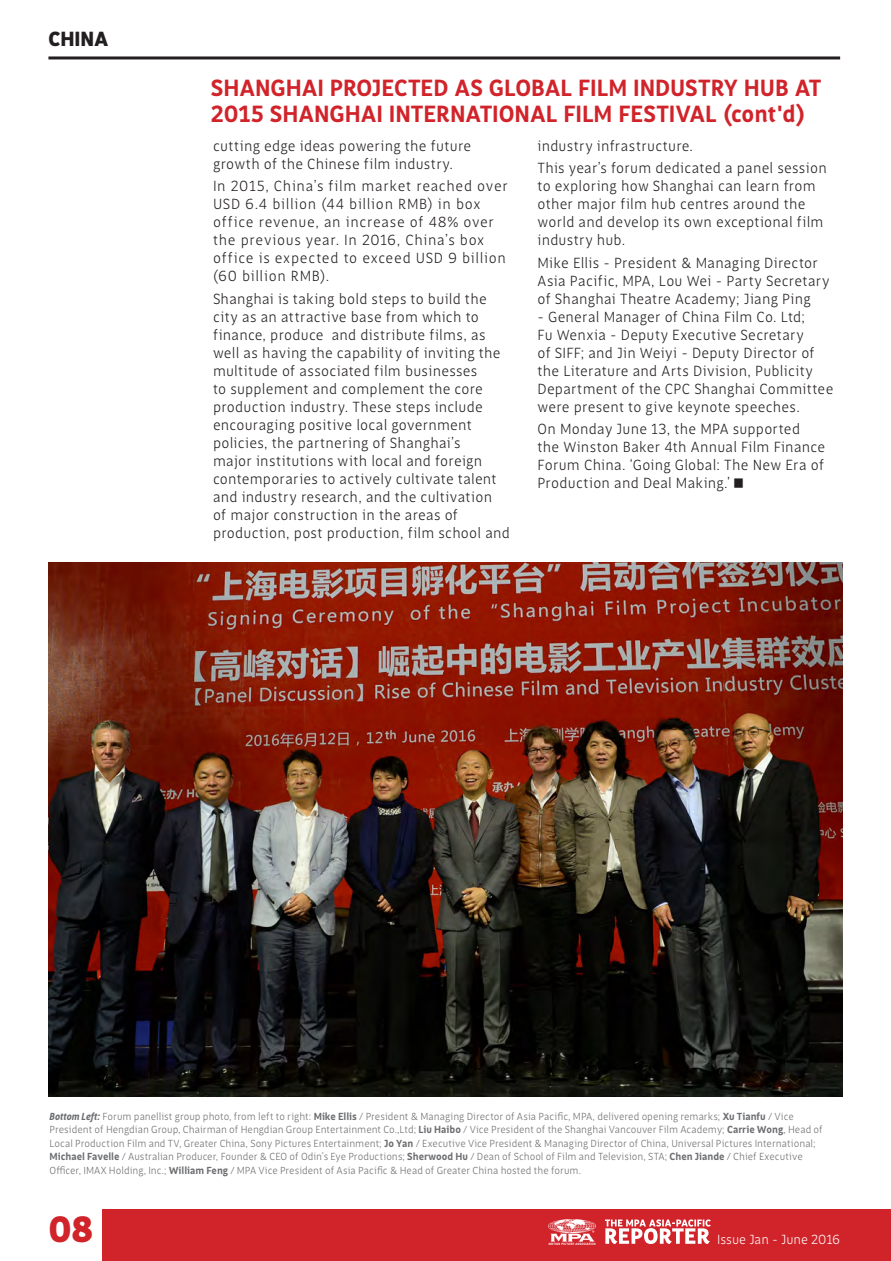
<style>
.page{position:relative;width:891px;height:1261px;background:#fff}
.page>*{position:absolute;margin:0;border:0;box-sizing:border-box;transform-origin:0 0}
.t1{font:900 37.5px "Saya FY";color:#d1232a}
.t2{font:700 24px/25.5px "Saya FY";letter-spacing:-.005em;color:#d1232a}
.t3{font:900 21px "Saya FY";color:#231f20}
.t4{font:300 15px/18px "Saya FY";letter-spacing:.015em;color:#231f20}
.t5{font:300 15px/18px "Saya FY";letter-spacing:.045em;color:#231f20}
.t6{font:300 13.5px "Saya FY";letter-spacing:-.005em;color:#fff}
.t7{font:300 10.5px/13.5px "Saya FY";color:#6c6d70}
.s1{font-weight:700;font-style:italic}
.s2{font-weight:700}
</style>
<div class="page">
<img style="left:48px;top:562px;width:794px;height:535px">
<hr style="left:48px;top:56px;width:791px;height:3px;background:#231f20">
<div style="left:102px;top:1209px;width:788px;height:52px;background:#d1232a"></div>
<img style="left:548px;top:1220px;width:47px;height:24px">
<svg style="left:605px;top:1219px;width:105px;height:25px"></svg>
<p class="t3" style="left:48px;top:26px;width:62px">CHINA</p>
<p class="t2" style="left:211px;top:75px;width:612px">SHANGHAI PROJECTED AS GLOBAL FILM INDUSTRY HUB AT<br>2015 SHANGHAI INTERNATIONAL FILM FESTIVAL (cont'd)</p>
<p class="t4" style="left:213px;top:137px;width:260px">cutting edge ideas powering the future growth of the Chinese film industry.</p>
<p class="t5" style="left:213px;top:177px;width:296px">In 2015, China’s film market reached over USD 6.4 billion (44 billion RMB) in box office revenue, an increase of 48% over the previous year. In 2016, China’s box office is expected to exceed USD 9 billion (60 billion RMB).</p>
<p class="t4" style="left:213px;top:289px;width:298px">Shanghai is taking bold steps to build the city as an attractive base from which to finance, produce and distribute films, as well as having the capability of inviting the multitude of associated film businesses<br>to supplement and complement the core production industry. These steps include encouraging positive local government policies, the partnering of Shanghai’s<br>major institutions with local and foreign contemporaries to actively cultivate talent and industry research, and the cultivation<br>of major construction in the areas of production, post production, film school and</p>
<p class="t4" style="left:537px;top:137px;width:157px">industry infrastructure.</p>
<p class="t4" style="left:537px;top:159px;width:291px">This year’s forum dedicated a panel session to exploring how Shanghai can learn from other major film hub centres around the world and develop its own exceptional film industry hub.</p>
<p class="t4" style="left:537px;top:253px;width:293px">Mike Ellis - President &amp; Managing Director<br>Asia Pacific, MPA, Lou Wei - Party Secretary of Shanghai Theatre Academy; Jiang Ping</p>
<p class="t4" style="left:537px;top:307px;width:297px">- General Manager of China Film Co. Ltd;<br>Fu Wenxia - Deputy Executive Secretary<br>of SIFF; and Jin Weiyi - Deputy Director of the Literature and Arts Division, Publicity Department of the CPC Shanghai Committee were present to give keynote speeches.</p>
<p class="t4" style="left:537px;top:420px;width:289px">On Monday June 13, the MPA supported the Winston Baker 4th Annual Film Finance Forum China. ‘Going Global: The New Era of Production and Deal Making.’</p>
<p class="t7" style="left:49px;top:1109px;width:774px"><span class="s1">Bottom Left:</span> Forum panellist group photo, from left to right: <span class="s2">Mike Ellis</span> / President &amp; Managing Director of Asia Pacific, MPA, delivered opening remarks; <span class="s2">Xu Tianfu</span> / Vice President of Hengdian Group, Chairman of Hengdian Group Entertainment Co.,Ltd; <span class="s2">Liu Haibo</span> / Vice President of the Shanghai Vancouver Film Academy; <span class="s2">Carrie Wong</span>, Head of Local Production Film and TV, Greater China, Sony Pictures Entertainment; <span class="s2">Jo Yan</span> / Executive Vice President &amp; Managing Director of China, Universal Pictures International; <span class="s2">Michael Favelle</span> / Australian Producer, Founder &amp; CEO of Odin’s Eye Productions; <span class="s2">Sherwood Hu</span> / Dean of School of Film and Television, STA; <span class="s2">Chen Jiande</span> / Chief Executive Officer, IMAX Holding, Inc.; <span class="s2">William Feng</span> / MPA Vice President of Asia Pacific &amp; Head of Greater China hosted the forum.</p>
<p class="t1" style="left:48px;top:1205px;width:47px">08</p>
<p class="t6" style="left:716px;top:1231px;width:124px">Issue Jan - June 2016</p>
</div>
